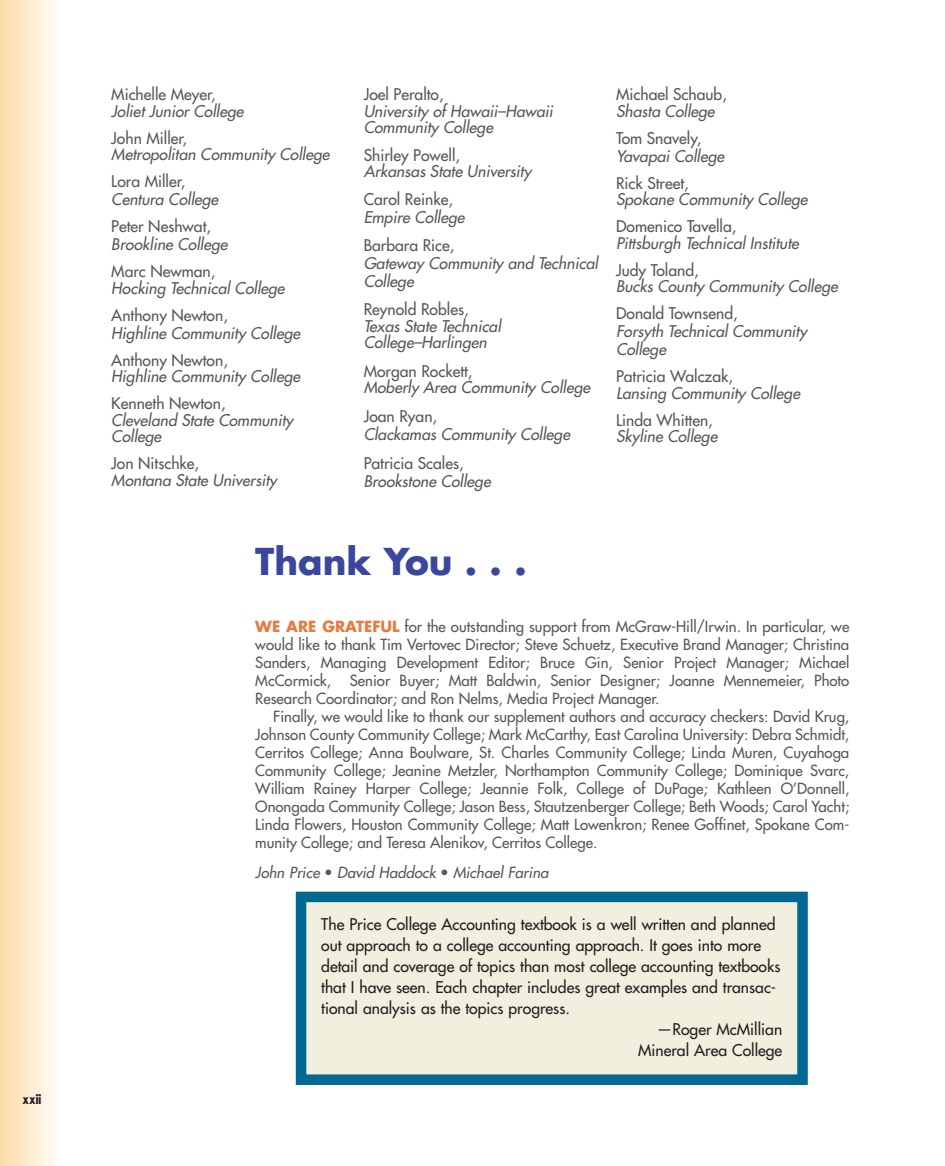
<style>
.page{position:relative;width:945px;height:1166px;background:#fff}
.page>*{position:absolute;margin:0;border:0;box-sizing:border-box;transform-origin:0 0}
.t1{font:700 36px "Futura Std";color:#3b479d}
.t2{font:italic 500 15.75px/16.5px "Futura Std";color:#57585a}
.t3{font:500 15.75px "Futura Std";color:#57585a}
.t4{font:500 15.75px "Futura Std";color:#231f20}
.t5{font:500 15px/18px "Futura Std";color:#57585a;text-align:justify}
.t6{font:italic 500 15px "Futura Std";color:#57585a}
.t7{font:700 condensed 13.5px "Futura Std";color:#231f20}
.s1{font-weight:700;color:#e77c41}
.s2{font-style:normal}
</style>
<div class="page">
<hr style="left:0;top:0;width:2px;height:1166px;background:#fed495">
<hr style="left:2px;top:0;width:2px;height:1166px;background:#fed599">
<hr style="left:4px;top:0;width:2px;height:1166px;background:#fed79b">
<hr style="left:6px;top:0;width:2px;height:1166px;background:#fed79e">
<hr style="left:8px;top:0;width:2px;height:1166px;background:#fed9a2">
<hr style="left:10px;top:0;width:2px;height:1166px;background:#fedba6">
<hr style="left:12px;top:0;width:2px;height:1166px;background:#fedba8">
<hr style="left:14px;top:0;width:2px;height:1166px;background:#fedcab">
<hr style="left:16px;top:0;width:2px;height:1166px;background:#fedeaf">
<hr style="left:18px;top:0;width:2px;height:1166px;background:#fedfb2">
<hr style="left:20px;top:0;width:2px;height:1166px;background:#fee1b6">
<hr style="left:22px;top:0;width:2px;height:1166px;background:#fee2b9">
<hr style="left:24px;top:0;width:2px;height:1166px;background:#fee4bd">
<hr style="left:26px;top:0;width:2px;height:1166px;background:#fee5c0">
<hr style="left:28px;top:0;width:2px;height:1166px;background:#fee7c4">
<hr style="left:30px;top:0;width:2px;height:1166px;background:#fee8c7">
<hr style="left:32px;top:0;width:2px;height:1166px;background:#feeaca">
<hr style="left:34px;top:0;width:2px;height:1166px;background:#feebcd">
<hr style="left:36px;top:0;width:2px;height:1166px;background:#feedd2">
<hr style="left:38px;top:0;width:2px;height:1166px;background:#feeed6">
<hr style="left:40px;top:0;width:2px;height:1166px;background:#fef0d9">
<hr style="left:42px;top:0;width:2px;height:1166px;background:#fef1dc">
<hr style="left:44px;top:0;width:2px;height:1166px;background:#fef3e1">
<hr style="left:46px;top:0;width:2px;height:1166px;background:#fef4e4">
<hr style="left:48px;top:0;width:2px;height:1166px;background:#fef6e9">
<hr style="left:50px;top:0;width:2px;height:1166px;background:#fef8ee">
<hr style="left:52px;top:0;width:2px;height:1166px;background:#fef9f1">
<hr style="left:54px;top:0;width:2px;height:1166px;background:#fefbf6">
<hr style="left:56px;top:0;width:2px;height:1166px;background:#fefdf9">
<div style="left:301px;top:897px;width:502px;height:182px;background:#f1efdd"></div>
<div style="left:296px;top:891px;width:512px;height:194px;border:10px solid #006991"></div>
<p class="t7" style="left:22px;top:1092px;width:20px">xxii</p>
<p class="t3" style="left:111px;top:87px;width:106px">Michelle Meyer,</p>
<p class="t2" style="left:111px;top:103px;width:134px">Joliet Junior College</p>
<p class="t3" style="left:111px;top:130px;width:77px">John Miller,</p>
<p class="t2" style="left:111px;top:147px;width:220px">Metropolitan Community College</p>
<p class="t3" style="left:111px;top:174px;width:75px">Lora Miller,</p>
<p class="t2" style="left:111px;top:192px;width:109px">Centura College</p>
<p class="t3" style="left:111px;top:219px;width:101px">Peter Neshwat,</p>
<p class="t2" style="left:111px;top:237px;width:118px">Brookline College</p>
<p class="t3" style="left:111px;top:264px;width:106px">Marc Newman,</p>
<p class="t2" style="left:111px;top:280px;width:175px">Hocking Technical College</p>
<p class="t3" style="left:111px;top:307px;width:118px">Anthony Newton,</p>
<p class="t2" style="left:111px;top:325px;width:190px">Highline Community College</p>
<p class="t3" style="left:111px;top:352px;width:118px">Anthony Newton,</p>
<p class="t2" style="left:111px;top:369px;width:190px">Highline Community College</p>
<p class="t3" style="left:111px;top:396px;width:116px">Kenneth Newton,</p>
<p class="t2" style="left:111px;top:412px;width:183px">Cleveland State Community<br>College</p>
<p class="t3" style="left:111px;top:456px;width:89px">Jon Nitschke,</p>
<p class="t2" style="left:111px;top:472px;width:167px">Montana State University</p>
<p class="t3" style="left:364px;top:87px;width:82px">Joel Peralto,</p>
<p class="t2" style="left:364px;top:103px;width:191px">University of Hawaii–Hawaii<br>Community College</p>
<p class="t3" style="left:364px;top:148px;width:98px">Shirley Powell,</p>
<p class="t2" style="left:364px;top:164px;width:169px">Arkansas State University</p>
<p class="t3" style="left:364px;top:192px;width:91px">Carol Reinke,</p>
<p class="t2" style="left:364px;top:210px;width:102px">Empire College</p>
<p class="t3" style="left:364px;top:238px;width:92px">Barbara Rice,</p>
<p class="t2" style="left:364px;top:255px;width:236px;line-height:18px">Gateway Community and Technical<br>College</p>
<p class="t3" style="left:364px;top:302px;width:106px">Reynold Robles,</p>
<p class="t2" style="left:364px;top:319px;width:139px">Texas State Technical<br>College–Harlingen</p>
<p class="t3" style="left:364px;top:364px;width:110px">Morgan Rockett,</p>
<p class="t2" style="left:364px;top:380px;width:228px">Moberly Area Community College</p>
<p class="t3" style="left:364px;top:409px;width:75px">Joan Ryan,</p>
<p class="t2" style="left:364px;top:427px;width:208px">Clackamas Community College</p>
<p class="t3" style="left:364px;top:455px;width:102px">Patricia Scales,</p>
<p class="t2" style="left:364px;top:473px;width:129px">Brookstone College</p>
<p class="t3" style="left:616px;top:87px;width:112px">Michael Schaub,</p>
<p class="t2" style="left:616px;top:104px;width:100px">Shasta College</p>
<p class="t3" style="left:616px;top:130px;width:87px">Tom Snavely,</p>
<p class="t2" style="left:616px;top:149px;width:110px">Yavapai College</p>
<p class="t3" style="left:616px;top:175px;width:74px">Rick Street,</p>
<p class="t2" style="left:616px;top:192px;width:193px">Spokane Community College</p>
<p class="t3" style="left:616px;top:219px;width:122px">Domenico Tavella,</p>
<p class="t2" style="left:616px;top:236px;width:184px">Pittsburgh Technical Institute</p>
<p class="t3" style="left:616px;top:262px;width:84px">Judy Toland,</p>
<p class="t2" style="left:616px;top:279px;width:223px">Bucks County Community College</p>
<p class="t3" style="left:616px;top:306px;width:123px">Donald Townsend,</p>
<p class="t2" style="left:616px;top:323px;width:192px;line-height:18px">Forsyth Technical Community<br>College</p>
<p class="t3" style="left:616px;top:369px;width:118px">Patricia Walczak,</p>
<p class="t2" style="left:616px;top:386px;width:185px">Lansing Community College</p>
<p class="t3" style="left:616px;top:412px;width:98px">Linda Whitten,</p>
<p class="t2" style="left:616px;top:429px;width:103px">Skyline College</p>
<h1 class="t1" style="left:255px;top:545px;width:273px">Thank You . . .</h1>
<p class="t5" style="left:255px;top:618px;width:596px"><span class="s1">WE ARE GRATEFUL</span> for the outstanding support from McGraw-Hill/Irwin. In particular, we would like to thank Tim Vertovec Director; Steve Schuetz, Executive Brand Manager; Christina Sanders, Managing Development Editor; Bruce Gin, Senior Project Manager; Michael McCormick, Senior Buyer; Matt Baldwin, Senior Designer; Joanne Mennemeier, Photo Research Coordinator; and Ron Nelms, Media Project Manager.</p>
<p class="t5" style="left:255px;top:708px;width:596px;text-indent:18px">Finally, we would like to thank our supplement authors and accuracy checkers: David Krug, Johnson County Community College; Mark McCarthy, East Carolina University: Debra Schmidt, Cerritos College; Anna Boulware, St. Charles Community College; Linda Muren, Cuyahoga Community College; Jeanine Metzler, Northampton Community College; Dominique Svarc, William Rainey Harper College; Jeannie Folk, College of DuPage; Kathleen O’Donnell, Onongada Community College; Jason Bess, Stautzenberger College; Beth Woods; Carol Yacht; Linda Flowers, Houston Community College; Matt Lowenkron; Renee Goffinet, Spokane Com&shy;munity College; and Teresa Alenikov, Cerritos College.</p>
<p class="t6" style="left:255px;top:865px;width:295px">John Price <span class="s2">•</span> David Haddock <span class="s2">•</span> Michael Farina</p>
<p class="t4" style="left:321px;top:917px;width:456px">The Price College Accounting textbook is a well written and planned</p>
<p class="t4" style="left:321px;top:938px;width:441px">out approach to a college accounting approach. It goes into more</p>
<p class="t4" style="left:321px;top:959px;width:461px">detail and coverage of topics than most college accounting textbooks</p>
<p class="t4" style="left:321px;top:980px;width:456px">that I have seen. Each chapter includes great examples and transac-</p>
<p class="t4" style="left:321px;top:1001px;width:250px">tional analysis as the topics progress.</p>
<p class="t4" style="left:657px;top:1022px;width:127px">—Roger McMillian</p>
<p class="t4" style="left:638px;top:1043px;width:146px">Mineral Area College</p>
</div>
